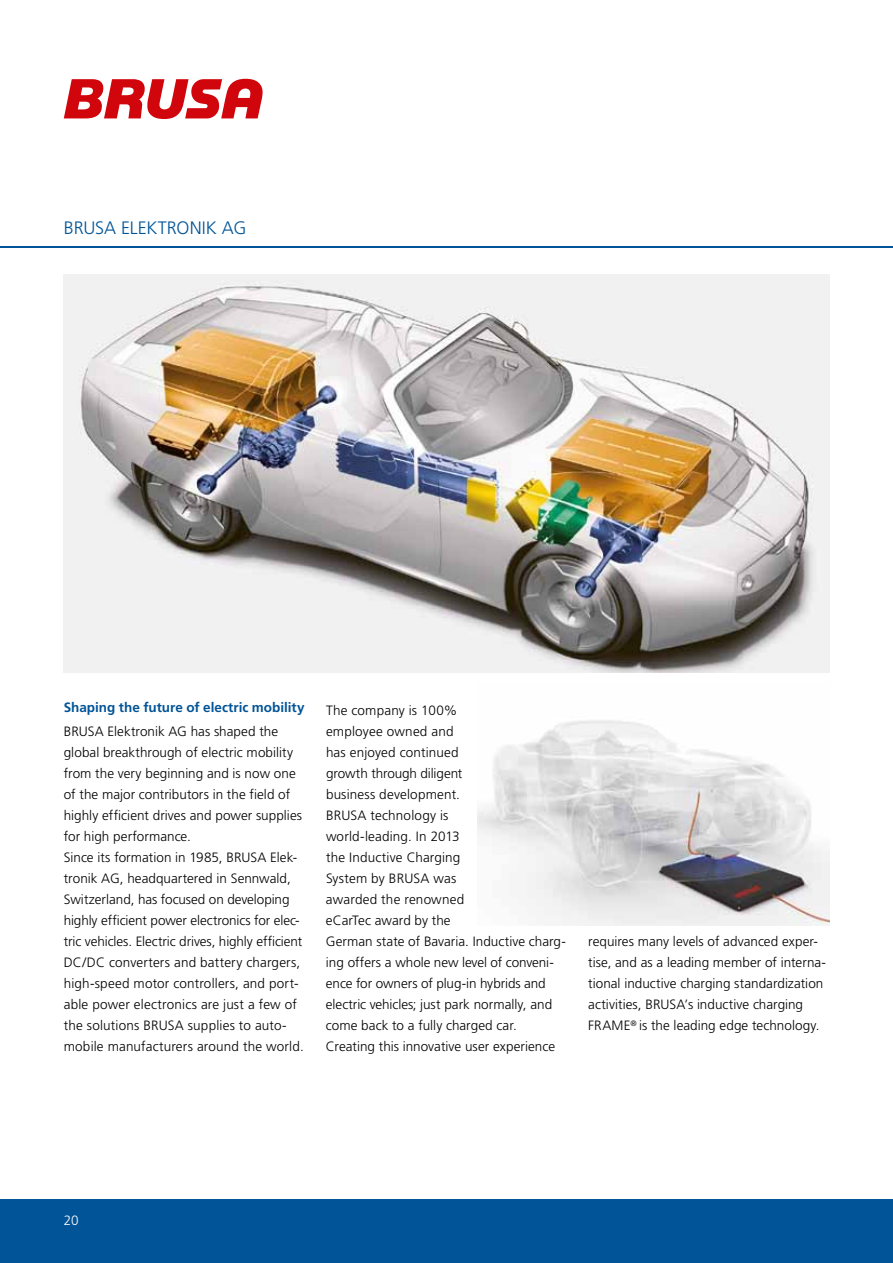
<style>
.page{position:relative;width:893px;height:1263px;background:#fff}
.page>*{position:absolute;margin:0;border:0;box-sizing:border-box;transform-origin:0 0}
.t1{font:300 18px "Frutiger";letter-spacing:-.005em;color:#005497}
.t2{font:300 13.5px/21px "Frutiger";letter-spacing:.005em;color:#000}
.t3{font:700 13.5px "Frutiger";color:#005497}
.t4{font:300 13.5px "Frutiger";color:#fff}
</style>
<div class="page">
<div style="left:0;top:1199px;width:893px;height:64px;background:#005497"></div>
<hr style="left:0;top:247px;width:893px;height:1px;background:#005497">
<img style="left:477px;top:720px;width:352px;height:205px">
<svg style="left:64px;top:79px;width:199px;height:40px"></svg>
<img style="left:64px;top:274px;width:765px;height:399px">
<h1 class="t1" style="left:64px;top:217px;width:181px">brusa elektronik ag</h1>
<p class="t3" style="left:64px;top:700px;width:242px">Shaping the future of electric mobility</p>
<p class="t2" style="left:64px;top:721px;width:240px">BRUSA Elektronik AG has shaped the global breakthrough of electric mobility from the very beginning and is now one of the major contributors in the field of highly efficient drives and power supplies for high performance.<br>Since its formation in 1985, BRUSA Elek&shy;tronik AG, headquartered in Sennwald, Switzerland, has focused on developing highly efficient power electronics for elec&shy;tric vehicles. Electric drives, highly efficient DC/DC converters and battery chargers, high-speed motor controllers, and port&shy;able power electronics are just a few of the solutions BRUSA supplies to auto&shy;mobile manufacturers around the world.</p>
<p class="t2" style="left:326px;top:700px;width:241px">The company is 100%<br>employee owned and<br>has enjoyed continued<br>growth through diligent<br>business development.<br>BRUSA technology is<br>world-leading. In 2013<br>the I nductive Charging<br>System by BR USA was<br>awarded the renowned<br>eCarTec award by the<br>German state of Bavaria. I nductive charg&shy;ing offers a whole new level of conveni&shy;ence for owners of plug-in hybrids and electric vehicles; just park normally, and come back to a fully charged car.<br>Creating this innovative user experience</p>
<p class="t2" style="left:588px;top:931px;width:239px">requires many levels of advanced exper&shy;tise, and as a leading member of interna&shy;tional inductive charging standardization activities, BRUSA’s inductive charging FRAME<sup>®</sup> is the leading edge technology.</p>
<p class="t4" style="left:64px;top:1212px;width:17px">20</p>
</div>
